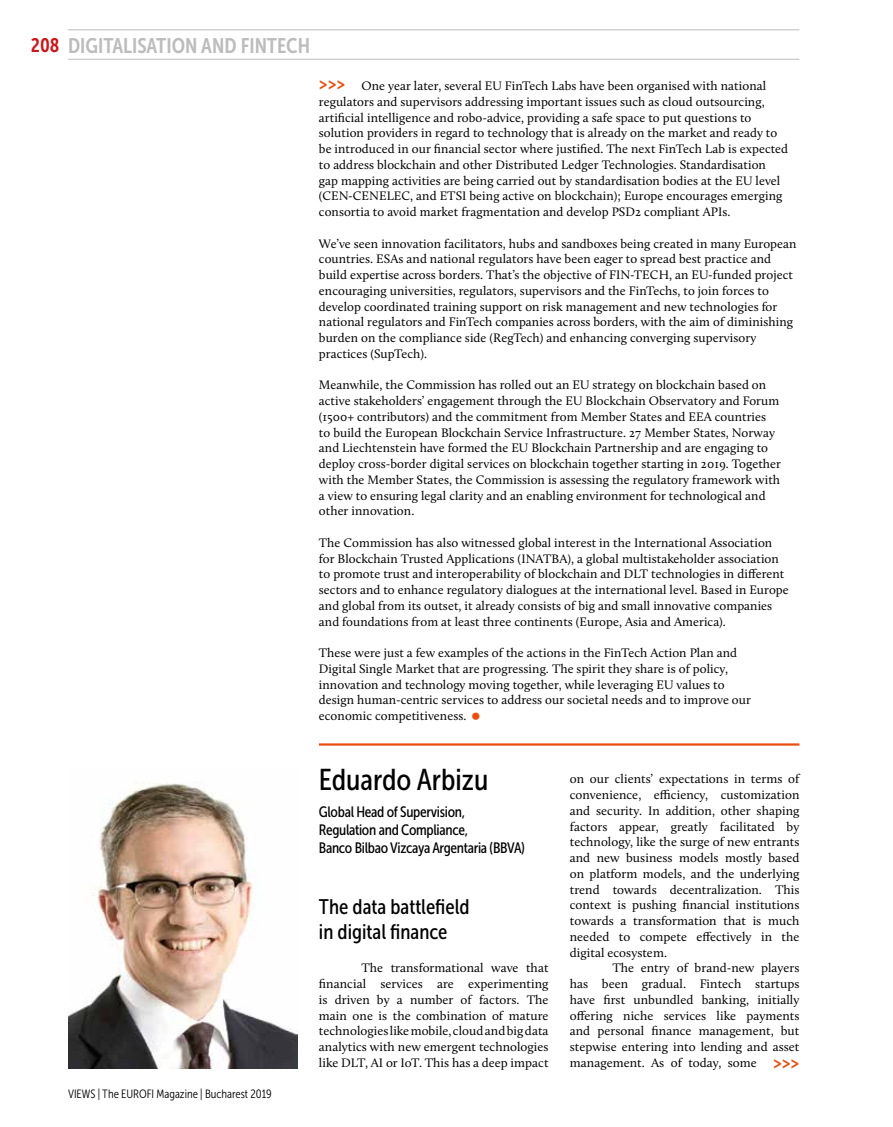
<style>
.page{position:relative;width:893px;height:1127px;background:#fff}
.page>*{position:absolute;margin:0;border:0;box-sizing:border-box;transform-origin:0 0}
.t1{font:30px "Museo Sans Cond 500";color:#000}
.t2{font:21px/25.2px "Museo Sans Cond 500";color:#000}
.t3{font:21px "Museo Sans Cond 700";color:#bcbcbc}
.t4{font:18px "Museo Sans Cond 700";color:#e94e0f}
.t5{font:15px/18px "Museo Sans Cond 500";letter-spacing:-.02em;color:#000}
.t6{font:12.75px/15.8px "Calluna";letter-spacing:.005em;color:#000}
.t7{font:12px "Museo Sans Cond 300";color:#000}
.s1{font-size:19.5px;color:#cd171a}
</style>
<div class="page">
<img style="left:68px;top:783px;width:230px;height:286px">
<hr style="left:319px;top:743px;width:480px;height:2px;background:#e94e0f">
<hr style="left:68px;top:29px;width:731px;height:1px;background:#bcbcbc">
<hr style="left:68px;top:59px;width:731px;height:1px;background:#bcbcbc">
<h2 class="t3" style="left:31px;top:34px;width:281px"><span class="s1">208</span> DIGITALISATION AND FINTECH</h2>
<h3 class="t4" style="left:319px;top:74px;width:28px">&gt;&gt;&gt;</h3>
<p class="t6" style="left:319px;top:78px;width:471px;text-indent:43px">One year later, several EU FinTech Labs have been organised with national regulators and supervisors addressing important issues such as cloud outsourcing, artificial intelligence and robo-advice, providing a safe space to put questions to solution providers in regard to technology that is already on the market and ready to be introduced in our financial sector where justified. The next FinTech Lab is expected to address blockchain and other Distributed Ledger Technologies. Standardisation gap mapping activities are being carried out by standardisation bodies at the EU level (CEN-CENELEC, and ETSI being active on blockchain); Europe encourages emerging consortia to avoid market fragmentation and develop PSD2 compliant APIs.</p>
<p class="t6" style="left:319px;top:235px;width:479px">We’ve seen innovation facilitators, hubs and sandboxes being created in many European countries. ESAs and national regulators have been eager to spread best practice and build expertise across borders. That’s the objective of FIN-TECH, an EU-funded project encouraging universities, regulators, supervisors and the FinTechs, to join forces to develop coordinated training support on risk management and new technologies for national regulators and FinTech companies across borders, with the aim of diminishing burden on the compliance side (RegTech) and enhancing converging supervisory practices (SupTech).</p>
<p class="t6" style="left:319px;top:377px;width:464px">Meanwhile, the Commission has rolled out an EU strategy on blockchain based on active stakeholders’ engagement through the EU Blockchain Observatory and Forum (1500+ contributors) and the commitment from Member States and EEA countries<br>to build the European Blockchain Service Infrastructure. 27 Member States, Norway and Liechtenstein have formed the EU Blockchain Partnership and are engaging to deploy cross-border digital services on blockchain together starting in 2019. Together with the Member States, the Commission is assessing the regulatory framework with a view to ensuring legal clarity and an enabling environment for technological and other innovation.</p>
<p class="t6" style="left:319px;top:535px;width:471px">The Commission has also witnessed global interest in the International Association for Blockchain Trusted Applications (INATBA), a global multistakeholder association to promote trust and interoperability of blockchain and DLT technologies in different sectors and to enhance regulatory dialogues at the international level. Based in Europe and global from its outset, it already consists of big and small innovative companies and foundations from at least three continents (Europe, Asia and America).</p>
<p class="t6" style="left:319px;top:645px;width:433px">These were just a few examples of the actions in the FinTech Action Plan and Digital Single Market that are progressing. The spirit they share is of policy, innovation and technology moving together, while leveraging EU values to design human-centric services to address our societal needs and to improve our economic competitiveness.</p>
<p class="t7" style="left:68px;top:1087px;width:205px">VIEWS | The EUROFI Magazine | Bucharest 2019</p>
<h1 class="t1" style="left:319px;top:763px;width:171px">Eduardo Arbizu</h1>
<p class="t5" style="left:319px;top:802px;width:208px">Global Head of Supervision,<br>Regulation and Compliance,<br>Banco Bilbao Vizcaya Argentaria (BBVA)</p>
<h2 class="t2" style="left:319px;top:894px;width:152px">The data battlefield in digital finance</h2>
<p class="t6" style="left:319px;top:960px;width:231px;text-align:justify;text-indent:43px">The transformational wave that financial services are experimenting is driven by a number of factors. The main one is the combination of mature technologies like mobile, cloud and big data analytics with new emergent technologies like DLT, AI or IoT. This has a deep impact</p>
<p class="t6" style="left:570px;top:771px;width:231px;text-align:justify">on our clients’ expectations in terms of convenience, efficiency, customization and security. In addition, other shaping factors appear, greatly facilitated by technology, like the surge of new entrants and new business models mostly based on platform models, and the underlying trend towards decentralization. This context is pushing financial institutions towards a transformation that is much needed to compete effectively in the digital ecosystem.</p>
<p class="t6" style="left:570px;top:960px;width:231px;text-align:justify;text-indent:43px">The entry of brand-new players has been gradual. Fintech startups have first unbundled banking, initially offering niche services like payments and personal finance management, but stepwise entering into lending and asset management. As of today, some</p>
<h3 class="t4" style="left:773px;top:1052px;width:28px">&gt;&gt;&gt;</h3>
</div>
